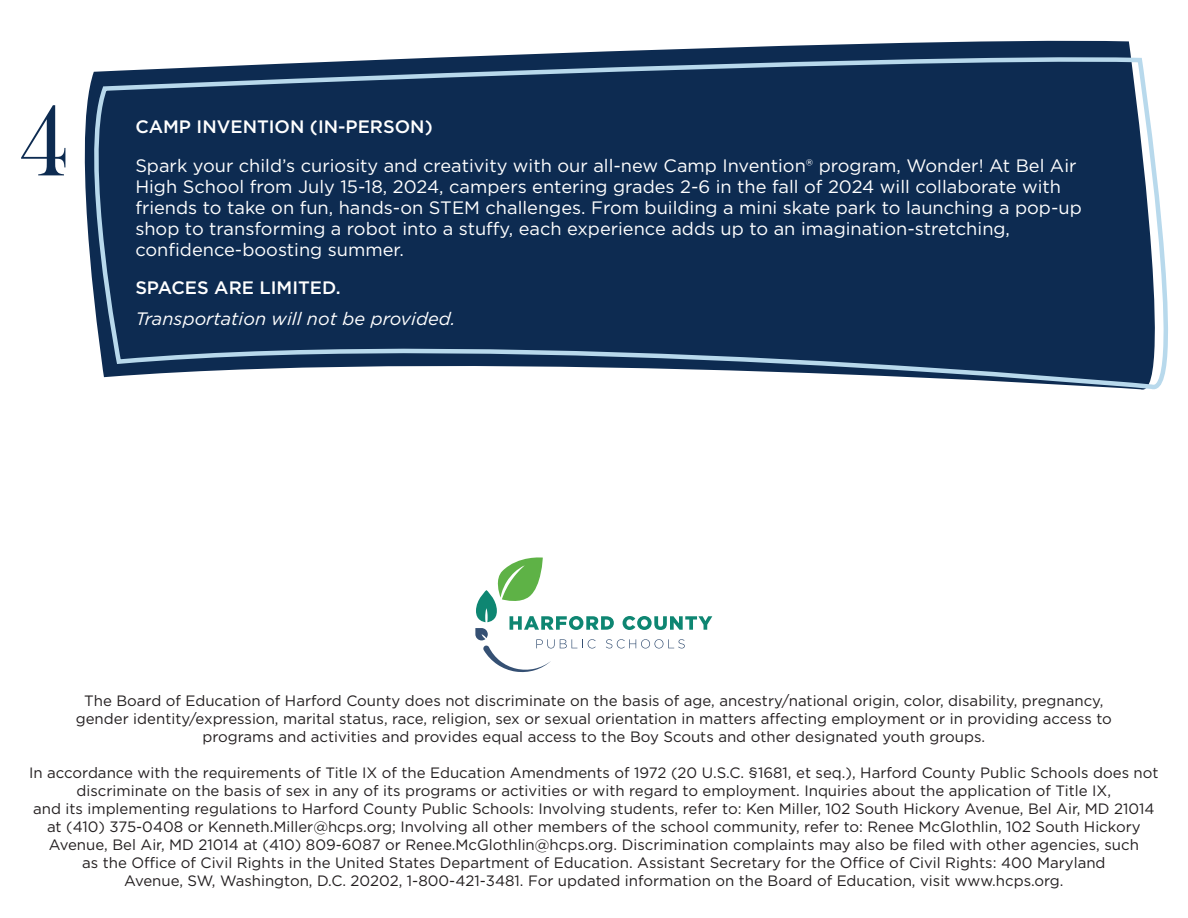
<style>
.page{position:relative;width:1188px;height:918px;background:#fff}
.page>*{position:absolute;margin:0;border:0;box-sizing:border-box;transform-origin:0 0}
.t1{font:105px "Bask Old Face";color:#0d2b51}
.t2{font:18px/21px "Gotham";color:#fff}
.t3{font:italic 18px/31.5px "Gotham";color:#fff}
.t4{font:15px/18px "Gotham";color:#231f20;text-align:center}
.s1{font-weight:500}
.s2{font-weight:500;font-style:normal}
</style>
<div class="page">
<svg style="left:509px;top:40px;width:622px;height:15px;fill:#0d2b51"></svg>
<svg style="left:84px;top:55px;width:1084px;height:335px;background:#264264"></svg>
<svg style="left:475px;top:557px;width:237px;height:115px"></svg>
<p class="t1" style="left:17px;top:83px;width:53px">4</p>
<p class="t2" style="left:135px;top:107px;width:943px;line-height:39px"><span class="s1">CAMP INVENTION (IN-PERSON)<br></span>Spark your child’s curiosity and creativity with our all-new Camp Invention® program, Wonder! At Bel Air</p>
<p class="t2" style="left:135px;top:176px;width:948px">High School from July 15-18, 2024, campers entering grades 2-6 in the fall of 2024 will collaborate with friends to take on fun, hands-on STEM challenges. From building a mini skate park to launching a pop-up shop to transforming a robot into a stu˜y, each experience adds up to an imagination-stretching, confdence-boosting summer.</p>
<p class="t3" style="left:135px;top:271px;width:322px"><span class="s2">SPACES ARE LIMITED.<br></span>Transportation will not be provided.</p>
<p class="t4" style="left:76px;top:691px;width:1038px">The Board of Education of Harford County does not discriminate on the basis of age, ancestry/national origin, color, disability, pregnancy, gender identity/expression, marital status, race, religion, sex or sexual orientation in matters a˜ecting employment or in providing access to programs and activities and provides equal access to the Boy Scouts and other designated youth groups.</p>
<p class="t4" style="left:29px;top:763px;width:1131px">In accordance with the requirements of Title IX of the Education Amendments of 1972 (20 U.S.C. §1681, et seq.), Harford County Public Schools does not discriminate on the basis of sex in any of its programs or activities or with regard to employment. Inquiries about the application of Title IX,<br>and its implementing regulations to Harford County Public Schools: Involving students, refer to: Ken Miller, 102 South Hickory Avenue, Bel Air, MD 21014 at (410) 375-0408 or Kenneth.Miller@hcps.org; Involving all other members of the school community, refer to: Renee McGlothlin, 102 South Hickory Avenue, Bel Air, MD 21014 at (410) 809-6087 or Renee.McGlothlin@hcps.org. Discrimination complaints may also be fled with other agencies, such<br>as the O˛ce of Civil Rights in the United States Department of Education. Assistant Secretary for the O˛ce of Civil Rights: 400 Maryland<br>Avenue, SW, Washington, D.C. 20202, 1-800-421-3481. For updated information on the Board of Education, visit www.hcps.org.</p>
</div>
